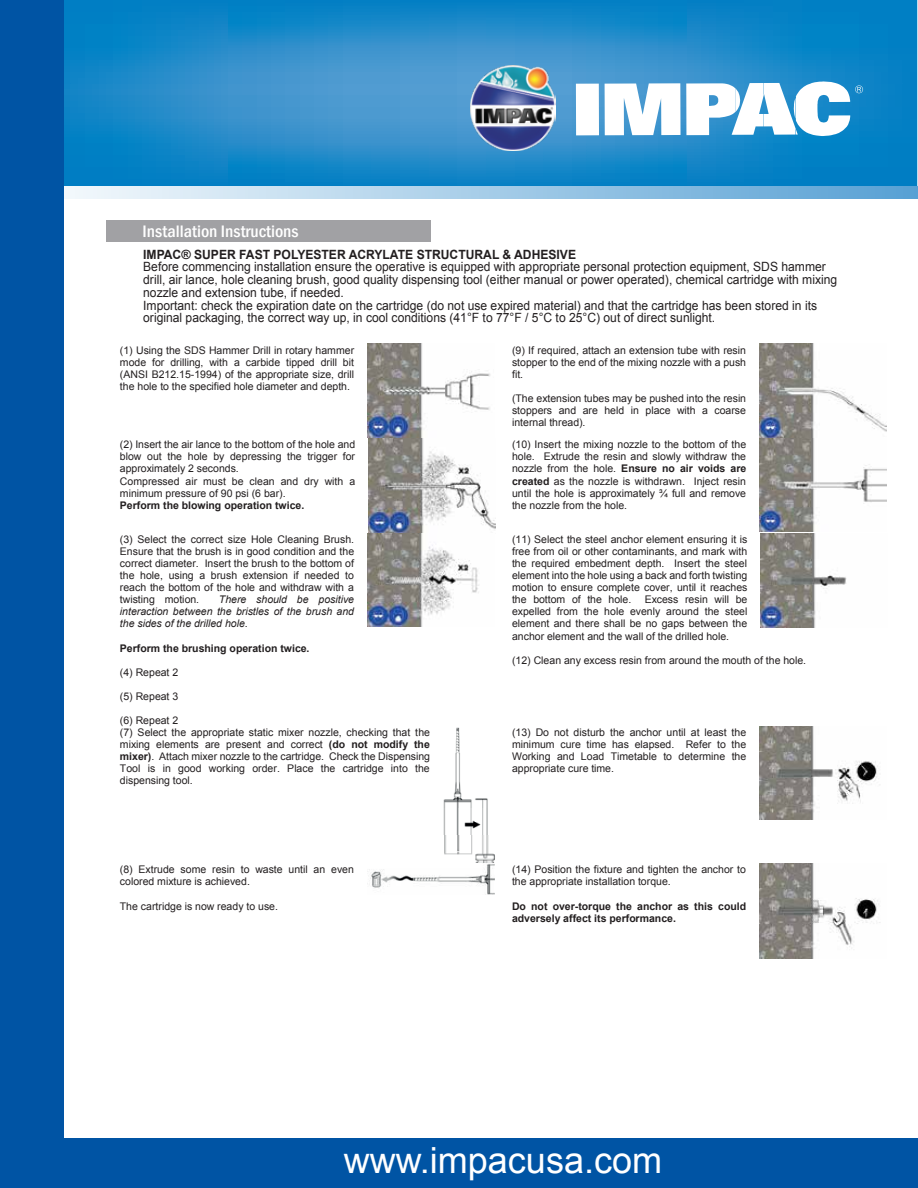
<style>
.page{position:relative;width:918px;height:1188px;background:#fff}
.page>*{position:absolute;margin:0;border:0;box-sizing:border-box;transform-origin:0 0}
.t1{font:36px "Arial";color:#fff}
.t2{font:500 condensed 17.1px "Franklin Gothic";color:#fff;scale:1.05 1}
.t3{font:12.75px/12.8px "Arial";color:#231f20;scale:.95 1}
.t4{font:700 12.75px "Arial";color:#231f20;scale:.95 1}
.t5{font:10.5px/12px "Arial";color:#231f20;text-align:justify}
.t6{font:700 10.5px/12px "Arial";color:#231f20}
.t7{font:italic 10.5px/12.1px "Arial";color:#231f20;text-align:justify}
.s1{font-weight:700}
.s2{font-style:normal}
</style>
<div class="page">
<svg style="left:63px;top:0;width:854px;height:187px;background:#1e89c8"></svg>
<svg style="left:63px;top:187px;width:854px;height:11px;background:#a4cce7"></svg>
<div style="left:0;top:1139px;width:917px;height:49px;background:#0054a4"></div>
<div style="left:0;top:0;width:63px;height:1184px;background:#0054a4"></div>
<svg style="left:576px;top:81px;width:287px;height:55px"></svg>
<img style="left:470px;top:65px;width:86px;height:86px">
<img style="left:368px;top:344px;width:123px;height:93px">
<img style="left:368px;top:439px;width:128px;height:188px">
<img style="left:760px;top:344px;width:127px;height:284px">
<img style="left:443px;top:727px;width:52px;height:136px">
<img style="left:367px;top:864px;width:128px;height:30px">
<img style="left:760px;top:726px;width:118px;height:94px">
<img style="left:760px;top:864px;width:121px;height:94px">
<div style="left:106px;top:220px;width:324px;height:22px;background:#a1a1a4"></div>
<h2 class="t2" style="left:143px;top:220px;width:150px">Installation Instructions</h2>
<p class="t4" style="left:143px;top:246px;width:457px">IMPAC® SUPER FAST POLYESTER ACRYLATE STRUCTURAL &amp; ADHESIVE</p>
<p class="t3" style="left:143px;top:261px;width:732px">Before commencing installation ensure the operative is equipped with appropriate personal protection equipment, SDS hammer drill, air lance, hole cleaning brush, good quality dispensing tool (either manual or power operated), chemical cartridge with mixing nozzle and extension tube, if needed.<br>Important: check the expiration date on the cartridge (do not use expired material) and that the cartridge has been stored in its original packaging, the correct way up, in cool conditions (41°F to 77°F / 5°C to 25°C) out of direct sunlight.</p>
<p class="t5" style="left:120px;top:344px;width:236px">(1) Using the SDS Hammer Drill in rotary hammer mode for drilling, with a carbide tipped drill bit (ANSI B212.15-1994) of the appropriate size, drill the hole to the specified hole diameter and depth.</p>
<p class="t5" style="left:512px;top:344px;width:236px">(9) If required, attach an extension tube with resin stopper to the end of the mixing nozzle with a push fit.</p>
<p class="t5" style="left:512px;top:392px;width:236px">(The extension tubes may be pushed into the resin stoppers and are held in place with a coarse internal thread).</p>
<p class="t5" style="left:120px;top:439px;width:237px;text-align:left">(2) Insert the air lance to the bottom of the hole and blow out the hole by depressing the trigger for approximately 2 seconds.<br>Compressed air must be clean and dry with a minimum pressure of 90 psi (6 bar).</p>
<p class="t6" style="left:120px;top:499px;width:186px">Perform the blowing operation twice.</p>
<p class="t5" style="left:512px;top:439px;width:236px">(10) Insert the mixing nozzle to the bottom of the hole. Extrude the resin and slowly withdraw the nozzle from the hole. <span class="s1">Ensure no air voids are created</span> as the nozzle is withdrawn. Inject resin until the hole is approximately ¾ full and remove the nozzle from the hole.</p>
<p class="t5" style="left:120px;top:533px;width:236px">(3) Select the correct size Hole Cleaning Brush.<br>Ensure that the brush is in good condition and the correct diameter. Insert the brush to the bottom of the hole, using a brush extension if needed to reach the bottom of the hole and withdraw with a twisting motion.</p>
<p class="t7" style="left:120px;top:594px;width:236px;text-indent:99px">There should be positive interaction between the bristles of the brush and the sides of the drilled hole<span class="s2">.</span></p>
<p class="t6" style="left:120px;top:642px;width:191px">Perform the brushing operation twice.</p>
<p class="t5" style="left:120px;top:666px;width:60px">(4) Repeat 2</p>
<p class="t5" style="left:120px;top:690px;width:60px">(5) Repeat 3</p>
<p class="t5" style="left:120px;top:715px;width:60px">(6) Repeat 2</p>
<p class="t5" style="left:512px;top:533px;width:237px">(11) Select the steel anchor element ensuring it is free from oil or other contaminants, and mark with the required embedment depth. Insert the steel element into the hole using a back and forth twisting motion to ensure complete cover, until it reaches the bottom of the hole.</p>
<p class="t5" style="left:512px;top:594px;width:237px;text-indent:133px">Excess resin will be expelled from the hole evenly around the steel element and there shall be no gaps between the anchor element and the wall of the drilled hole.</p>
<p class="t5" style="left:512px;top:654px;width:296px">(12) Clean any excess resin from around the mouth of the hole.</p>
<p class="t5" style="left:120px;top:727px;width:312px">(7) Select the appropriate static mixer nozzle, checking that the mixing elements are present and correct <span class="s1">(do not modify the mixer)</span>. Attach mixer nozzle to the cartridge. Check the Dispensing Tool is in good working order. Place the cartridge into the dispensing tool.</p>
<p class="t5" style="left:512px;top:727px;width:236px">(13) Do not disturb the anchor until at least the minimum cure time has elapsed. Refer to the Working and Load Timetable to determine the appropriate cure time.</p>
<p class="t5" style="left:120px;top:864px;width:235px">(8) Extrude some resin to waste until an even colored mixture is achieved.</p>
<p class="t5" style="left:120px;top:900px;width:160px">The cartridge is now ready to use.</p>
<p class="t5" style="left:512px;top:864px;width:235px">(14) Position the fixture and tighten the anchor to the appropriate installation torque.</p>
<p class="t6" style="left:512px;top:900px;width:236px">Do not over-torque the anchor as this could adversely affect its performance.</p>
<h1 class="t1" style="left:344px;top:1137px;width:320px">www.impacusa.com</h1>
</div>
